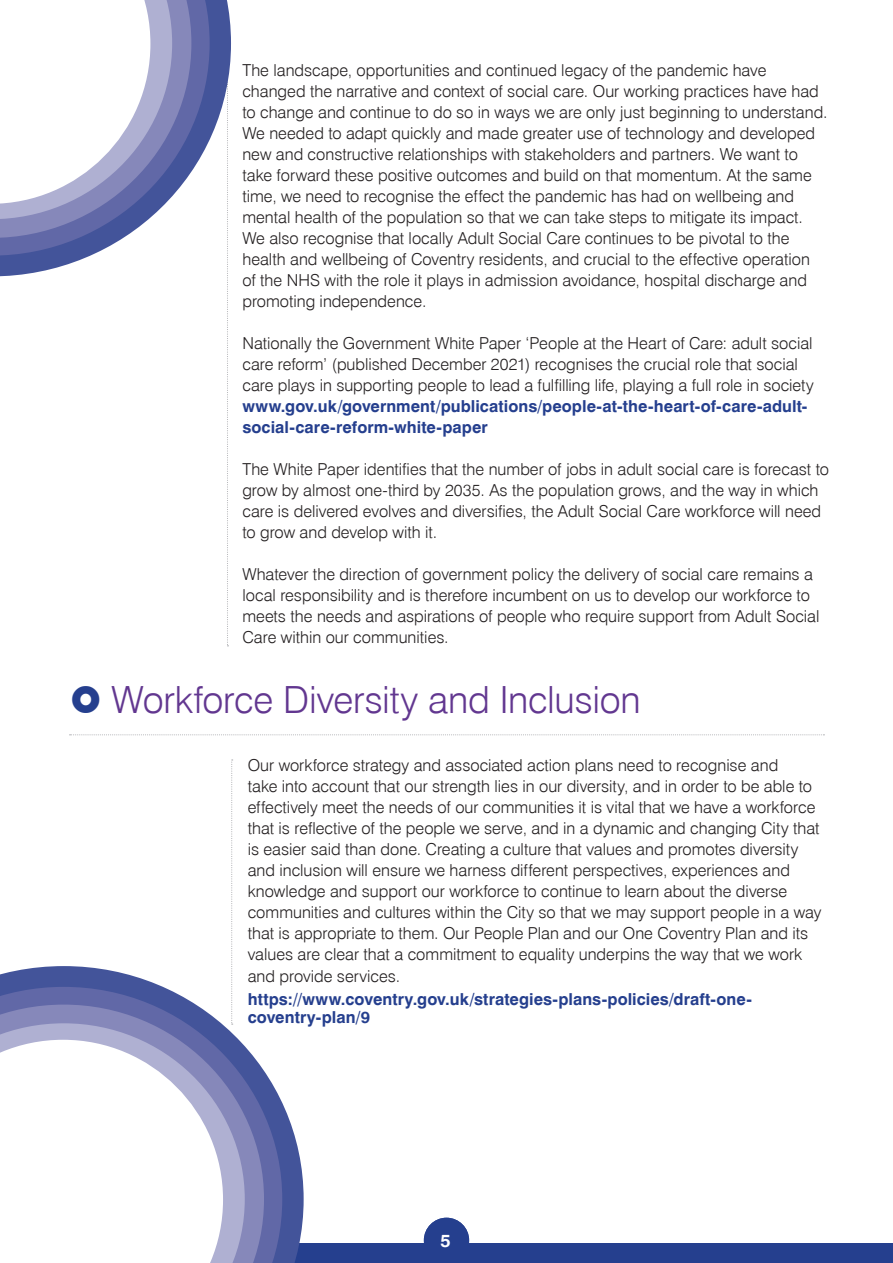
<style>
.page{position:relative;width:893px;height:1263px;background:#fff}
.page>*{position:absolute;margin:0;border:0;box-sizing:border-box;transform-origin:0 0}
.t1{font:300 37.5px "Swiss 721 BT";letter-spacing:-.005em;color:#623790}
.t2{font:700 18px "Swiss 721 BT";color:#fff}
.BODY_COPY_H{font:300 16.5px/21px "Swiss 721 BT";color:#231f20}
.Body_Copy_Bold_Circl{font:300 16.5px/21px "Swiss 721 BT";color:#231f20}
.BODY_COPY_H-2{font:700 16.5px/21px "Swiss 721 BT";color:#253f8e}
.Body_Copy_Bold_Circl-2{font:700 16.5px/18px "Swiss 721 BT";letter-spacing:.005em;color:#253f8e}
</style>
<div class="page">
<div style="left:0;top:1243px;width:893px;height:20px;background:#253f8e"></div>
<svg style="left:227px;top:277px;width:1px;height:369px"></svg>
<div style="left:424px;top:1218px;width:45px;height:45px;background:#253f8e;border-radius:50%"></div>
<svg style="left:0;top:0;width:231px;height:276px"></svg>
<svg style="left:0;top:0;width:210px;height:256px"></svg>
<svg style="left:0;top:0;width:191px;height:238px"></svg>
<svg style="left:0;top:0;width:172px;height:219px"></svg>
<svg style="left:0;top:966px;width:304px;height:297px"></svg>
<svg style="left:0;top:987px;width:282px;height:276px"></svg>
<svg style="left:0;top:1004px;width:264px;height:259px"></svg>
<svg style="left:0;top:1023px;width:245px;height:240px;background:#8e92c0"></svg>
<svg style="left:0;top:1040px;width:223px;height:223px"></svg>
<svg style="left:70px;top:734px;width:754px;height:1px"></svg>
<svg style="left:231px;top:759px;width:2px;height:266px"></svg>
<p class="BODY_COPY_H" style="left:242px;top:60px;width:587px">The landscape, opportunities and continued legacy of the pandemic have changed the narrative and context of social care. Our working practices have had to change and continue to do so in ways we are only just beginning to understand.<br>We needed to adapt quickly and made greater use of technology and developed new and constructive relationships with stakeholders and partners. We want to take forward these positive outcomes and build on that momentum. At the same time, we need to recognise the effect the pandemic has had on wellbeing and mental health of the population so that we can take steps to mitigate its impact.</p>
<p class="BODY_COPY_H" style="left:242px;top:228px;width:569px">We also recognise that locally Adult Social Care continues to be pivotal to the health and wellbeing of Coventry residents, and crucial to the effective operation of the NHS with the role it plays in admission avoidance, hospital discharge and promoting independence.</p>
<p class="BODY_COPY_H" style="left:242px;top:333px;width:573px">Nationally the Government White Paper ‘People at the Heart of Care: adult social care reform’ (published December 2021) recognises the crucial role that social care plays in supporting people to lead a fulfilling life, playing a full role in society</p>
<p class="BODY_COPY_H-2" style="left:242px;top:396px;width:567px">www.gov.uk/government/publications/people-at-the-heart-of-care-adult&shy;social-care-reform-white-paper</p>
<p class="BODY_COPY_H" style="left:242px;top:459px;width:588px">The White Paper identifies that the number of jobs in adult social care is forecast to grow by almost one-third by 2035. As the population grows, and the way in which care is delivered evolves and diversifies, the Adult Social Care workforce will need to grow and develop with it.</p>
<p class="BODY_COPY_H" style="left:242px;top:564px;width:579px">Whatever the direction of government policy the delivery of social care remains a local responsibility and is therefore incumbent on us to develop our workforce to meets the needs and aspirations of people who require support from Adult Social Care within our communities.</p>
<p class="t1" style="left:112px;top:677px;width:531px">Workforce Diversity and Inclusion</p>
<p class="Body_Copy_Bold_Circl" style="left:248px;top:754px;width:575px">Our workforce strategy and associated action plans need to recognise and<br>take into account that our strength lies in our diversity, and in order to be able to effectively meet the needs of our communities it is vital that we have a workforce that is reflective of the people we serve, and in a dynamic and changing City that is easier said than done. Creating a culture that values and promotes diversity and inclusion will ensure we harness different perspectives, experiences and knowledge and support our workforce to continue to learn about the diverse communities and cultures within the City so that we may support people in a way that is appropriate to them. Our People Plan and our One Coventry Plan and its values are clear that a commitment to equality underpins the way that we work</p>
<p class="Body_Copy_Bold_Circl" style="left:248px;top:966px;width:154px">and provide services.</p>
<p class="Body_Copy_Bold_Circl-2" style="left:248px;top:990px;width:506px">https://www.coventry.gov.uk/strategies-plans-policies/draft-one&shy;coventry-plan/9</p>
<p class="t2" style="left:440px;top:1230px;width:12px">5</p>
</div>
